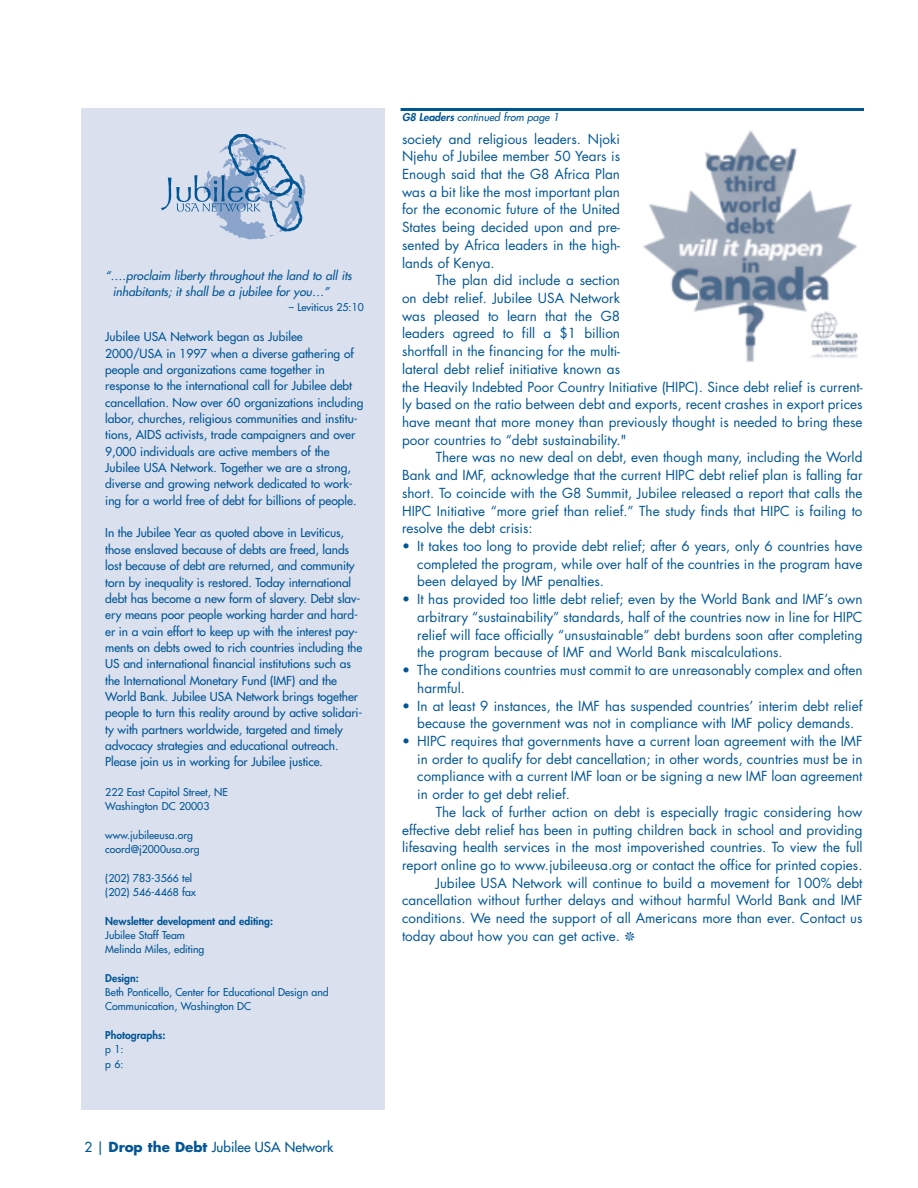
<style>
.page{position:relative;width:918px;height:1188px;background:#fff}
.page>*{position:absolute;margin:0;border:0;box-sizing:border-box;transform-origin:0 0}
.t1{font:13.5px/17.7px "Futura";color:#005595;text-align:justify}
.t2{font:13.5px "Futura";color:#005595}
.t3{font:12px/16.4px "Futura";letter-spacing:-.005em;color:#005595}
.t4{font:italic 12px/16.4px "Futura";color:#005595}
.t5{font:10.5px/14.2px "Futura";color:#005595}
.t6{font:800 10.5px "Futura";color:#005595}
.t7{font:italic 10.5px "Futura";color:#005595}
.s1{font-weight:700}
.s2{font-weight:800}
</style>
<div class="page">
<div style="left:81px;top:108px;width:304px;height:1001px;background:#dae0ee"></div>
<svg style="left:161px;top:134px;width:144px;height:105px"></svg>
<hr style="left:401px;top:108px;width:463px;height:3px;background:#005595">
<img style="left:643px;top:131px;width:215px;height:231px">
<p class="t4" style="left:113px;top:268px;width:241px;text-indent:-8px">“….proclaim liberty throughout the land to all its inhabitants; it shall be a jubilee for you…”</p>
<p class="t5" style="left:289px;top:301px;width:76px">– Leviticus 25:10</p>
<p class="t3" style="left:105px;top:329px;width:260px">Jubilee USA Network began as Jubilee<br>2000/USA in 1997 when a diverse gathering of people and organizations came together in response to the international call for Jubilee debt cancellation. Now over 60 organizations including labor, churches, religious communities and institu&shy;tions, AIDS activists, trade campaigners and over 9,000 individuals are active members of the Jubilee USA Network. Together we are a strong, diverse and growing network dedicated to work&shy;ing for a world free of debt for billions of people.</p>
<p class="t3" style="left:105px;top:526px;width:259px">In the Jubilee Year as quoted above in Leviticus, those enslaved because of debts are freed, lands lost because of debt are returned, and community torn by inequality is restored. Today international debt has become a new form of slavery. Debt slav&shy;ery means poor people working harder and hard&shy;er in a vain effort to keep up with the interest pay&shy;ments on debts owed to rich countries including the US and international financial institutions such as the International Monetary Fund (IMF) and the World Bank. Jubilee USA Network brings together people to turn this reality around by active solidari&shy;ty with partners worldwide, targeted and timely advocacy strategies and educational outreach.<br>Please join us in working for Jubilee justice.</p>
<p class="t5" style="left:105px;top:786px;width:124px">222 East Capitol Street, NE<br>Washington DC 20003</p>
<p class="t5" style="left:105px;top:828px;width:96px">www.jubileeusa.org coord@j2000usa.org</p>
<p class="t5" style="left:105px;top:871px;width:92px">(202) 783-3566 tel (202) 546-4468 fax</p>
<p class="t6" style="left:105px;top:916px;width:169px">Newsletter development and editing:</p>
<p class="t5" style="left:105px;top:929px;width:101px">Jubilee Staff Team<br>Melinda Miles, editing</p>
<p class="t6" style="left:105px;top:973px;width:35px">Design:</p>
<p class="t5" style="left:105px;top:986px;width:225px">Beth Ponticello, Center for Educational Design and<br>Communication, Washington DC</p>
<p class="t6" style="left:105px;top:1030px;width:62px">Photographs:</p>
<p class="t5" style="left:105px;top:1043px;width:20px">p 1: p 6:</p>
<p class="t2" style="left:85px;top:1140px;width:250px">2 | <span class="s1">Drop the Debt</span> Jubilee USA Network</p>
<p class="t7" style="left:402px;top:112px;width:159px"><span class="s2">G8 Leaders</span> continued from page 1</p>
<p class="t1" style="left:402px;top:131px;width:220px">society and religious leaders. Njoki Njehu of Jubilee member 50 Years is Enough said that the G8 Africa Plan was a bit like the most important plan for the economic future of the United States being decided upon and pre&shy;sented by Africa leaders in the high&shy;lands of Kenya.</p>
<p class="t1" style="left:402px;top:273px;width:462px;text-align:left;text-indent:34px">The plan did include a section<br>on debt relief. Jubilee USA Network<br>was pleased to learn that the G8<br>leaders agreed to fill a $1 billion<br>shortfall in the financing for the multi-<br>lateral debt relief initiative known as<br>the Heavily Indebted Poor Country Initiative (HIPC). Since debt relief is current&shy;ly based on the ratio between debt and exports, recent crashes in export prices have meant that more money than previously thought is needed to bring these poor countries to “debt sustainability."</p>
<p class="t1" style="left:402px;top:450px;width:462px;text-indent:34px">There was no new deal on debt, even though many, including the World Bank and IMF, acknowledge that the current HIPC debt relief plan is falling far short. To coincide with the G8 Summit, Jubilee released a report that calls the HIPC Initiative “more grief than relief.” The study finds that HIPC is failing to resolve the debt crisis:</p>
<p class="t1" style="left:417px;top:538px;width:447px;text-indent:-15px">• It takes too long to provide debt relief; after 6 years, only 6 countries have completed the program, while over half of the countries in the program have been delayed by IMF penalties.</p>
<p class="t1" style="left:417px;top:592px;width:447px;text-indent:-15px">• It has provided too little debt relief; even by the World Bank and IMF’s own arbitrary “sustainability” standards, half of the countries now in line for HIPC relief will face officially “unsustainable” debt burdens soon after completing the program because of IMF and World Bank miscalculations.</p>
<p class="t1" style="left:417px;top:662px;width:447px;text-indent:-15px">• The conditions countries must commit to are unreasonably complex and often harmful.</p>
<p class="t1" style="left:402px;top:698px;width:462px;text-align:center">• In at least 9 instances, the IMF has suspended countries’ interim debt relief because the government was not in compliance with IMF policy demands.</p>
<p class="t1" style="left:417px;top:733px;width:447px;text-indent:-15px">• HIPC requires that governments have a current loan agreement with the IMF in order to qualify for debt cancellation; in other words, countries must be in compliance with a current IMF loan or be signing a new IMF loan agreement in order to get debt relief.</p>
<p class="t1" style="left:436px;top:804px;width:428px">The lack of further action on debt is especially tragic considering how</p>
<p class="t1" style="left:402px;top:822px;width:462px">effective debt relief has been in putting children back in school and providing</p>
<p class="t1" style="left:402px;top:840px;width:462px">lifesaving health services in the most impoverished countries. To view the full</p>
<p class="t1" style="left:402px;top:857px;width:462px">report online go to www.jubileeusa.org or contact the office for printed copies.</p>
<p class="t1" style="left:436px;top:875px;width:428px">Jubilee USA Network will continue to build a movement for 100% debt</p>
<p class="t1" style="left:402px;top:893px;width:462px">cancellation without further delays and without harmful World Bank and IMF</p>
<p class="t1" style="left:402px;top:910px;width:462px">conditions. We need the support of all Americans more than ever. Contact us</p>
<p class="t1" style="left:402px;top:928px;width:235px">today about how you can get active. ❊</p>
</div>
